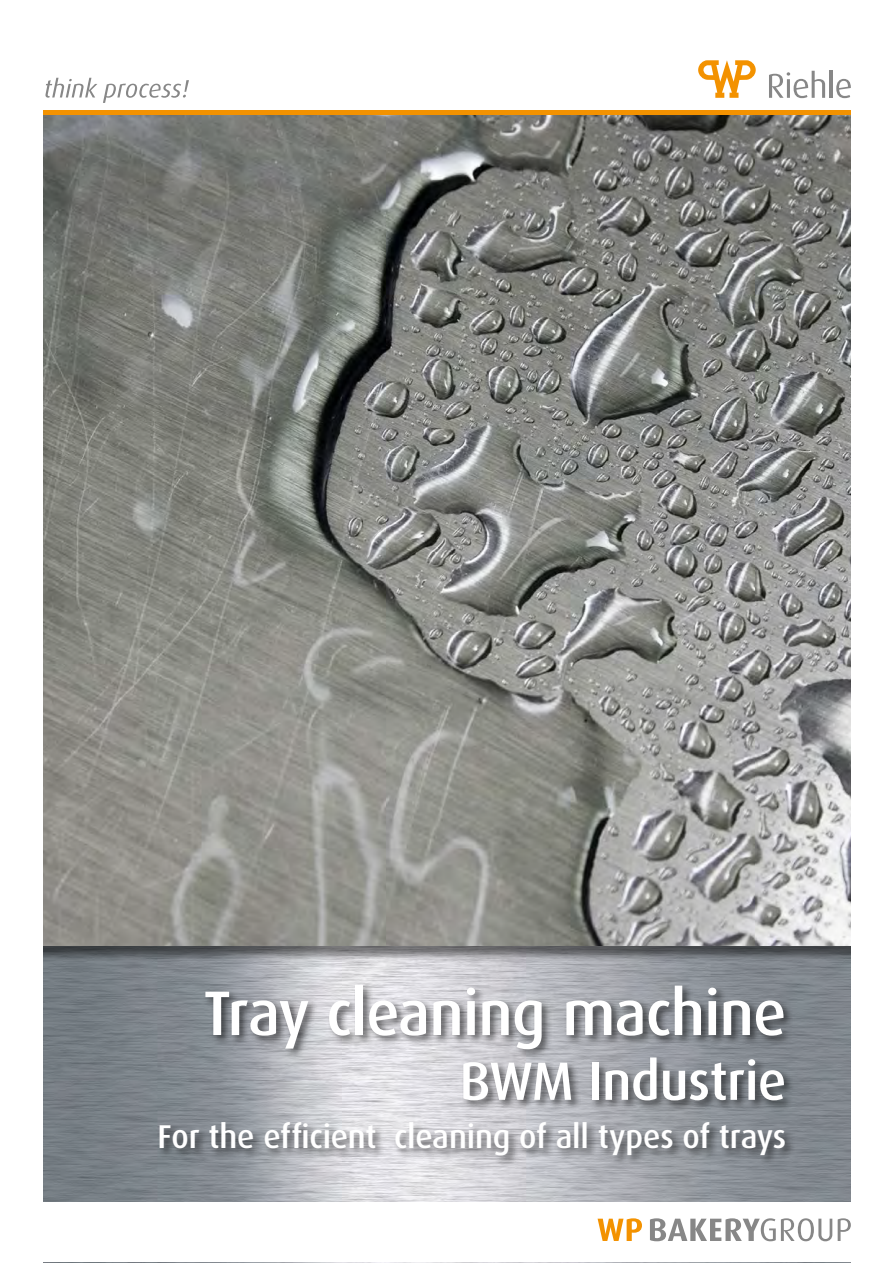
<style>
.page{position:relative;width:893px;height:1263px;background:#fff}
.page>*{position:absolute;margin:0;border:0;box-sizing:border-box;transform-origin:0 0}
.t1{font:500 63px "Dax Pro";letter-spacing:-.01em;color:#fff}
.t2{font:500 54px "Dax Pro";letter-spacing:-.01em;color:#fff}
.t3{font:500 33px "Dax Pro";letter-spacing:-.005em;color:#fff}
</style>
<div class="page">
<img style="left:43px;top:962px;width:808px;height:301px">
<div style="left:43px;top:112px;width:808px;height:850px;background:#000;opacity:.5"></div>
<img style="left:43px;top:115px;width:808px;height:830px">
<div style="left:0;top:1203px;width:893px;height:59px;background:#fff"></div>
<svg style="left:598px;top:1218px;width:44px;height:23px"></svg>
<svg style="left:650px;top:1218px;width:182px;height:23px"></svg>
<svg style="left:838px;top:1218px;width:13px;height:23px"></svg>
<hr style="left:43px;top:111px;width:808px;height:4px;background:#f39200">
<svg style="left:45px;top:78px;width:144px;height:25px"></svg>
<svg style="left:698px;top:60px;width:58px;height:38px"></svg>
<svg style="left:769px;top:71px;width:56px;height:27px"></svg>
<hr style="left:829px;top:71px;width:4px;height:27px;background:#878787">
<svg style="left:836px;top:79px;width:15px;height:19px"></svg>
<div style="left:157px;top:983px;width:639px;height:184px;background:#000;opacity:.6"></div>
<h1 class="t1" style="left:203px;top:973px;width:584px">Tray cleaning machine</h1>
<h2 class="t2" style="left:460px;top:1047px;width:328px">BWM Industrie</h2>
<p class="t3" style="left:157px;top:1116px;width:630px">For the efficient cleaning of all types of trays</p>
</div>
